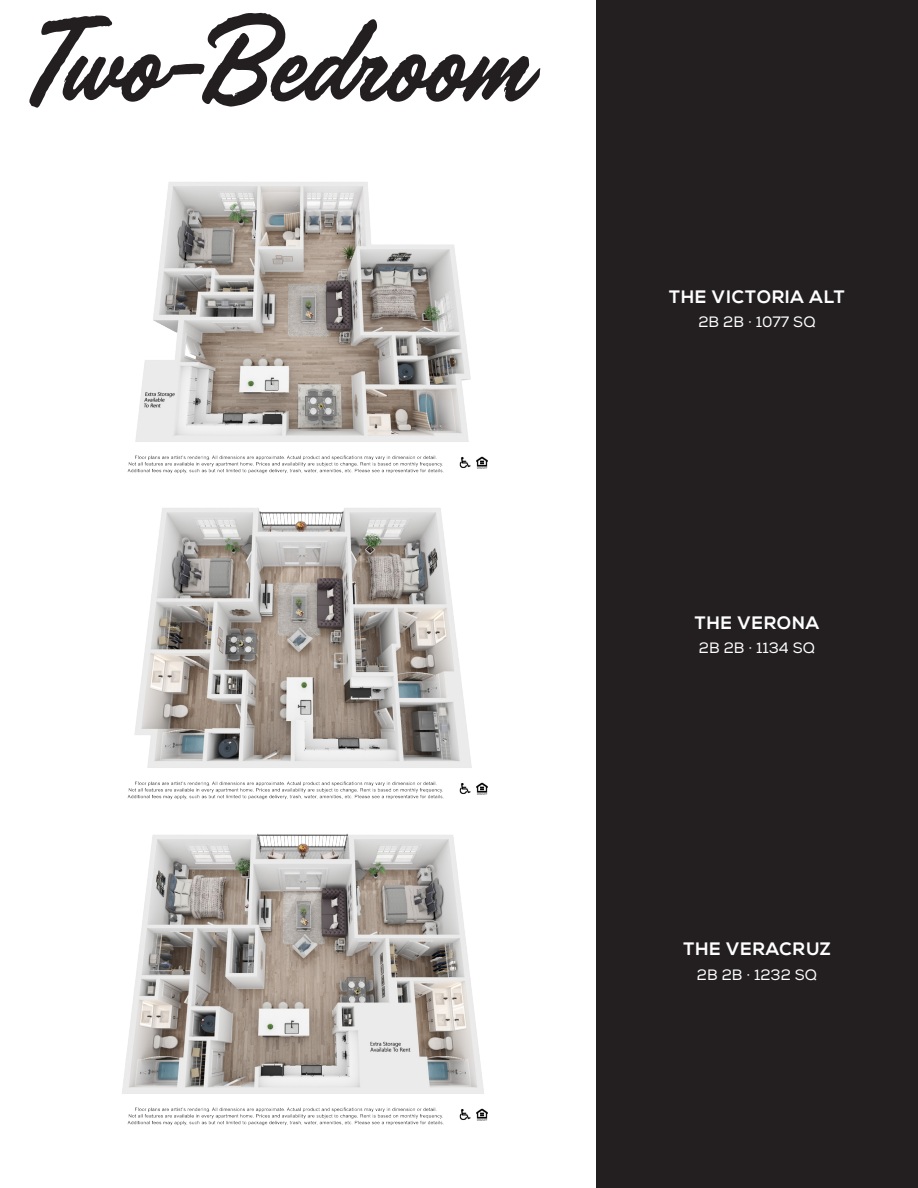
<style>
.page{position:relative;width:918px;height:1188px;background:#fff}
.page>*{position:absolute;margin:0;border:0;box-sizing:border-box;transform-origin:0 0}
.t1{font:135px "Handelson One";color:#231f20}
.t2{font:700 18px "Nexa";letter-spacing:.05em;color:#fff}
.t3{font:15px "Nexa";letter-spacing:.005em;color:#fff}
</style>
<div class="page">
<div style="left:596px;top:0;width:322px;height:1188px;background:#231f20"></div>
<img style="left:127px;top:182px;width:361px;height:292px">
<img style="left:127px;top:508px;width:361px;height:292px">
<img style="left:122px;top:833px;width:366px;height:293px">
<p class="t1" style="left:15px;top:-11px;width:509px">Two-Bedroom</p>
<p class="t2" style="left:669px;top:286px;width:177px">THE VICTORIA ALT</p>
<p class="t3" style="left:698px;top:313px;width:119px">2B 2B · 1077 SQ</p>
<p class="t2" style="left:695px;top:612px;width:126px">THE VERONA</p>
<p class="t3" style="left:699px;top:639px;width:118px">2B 2B · 1134 SQ</p>
<p class="t2" style="left:683px;top:938px;width:149px">THE VERACRUZ</p>
<p class="t3" style="left:697px;top:965px;width:122px">2B 2B · 1232 SQ</p>
</div>
